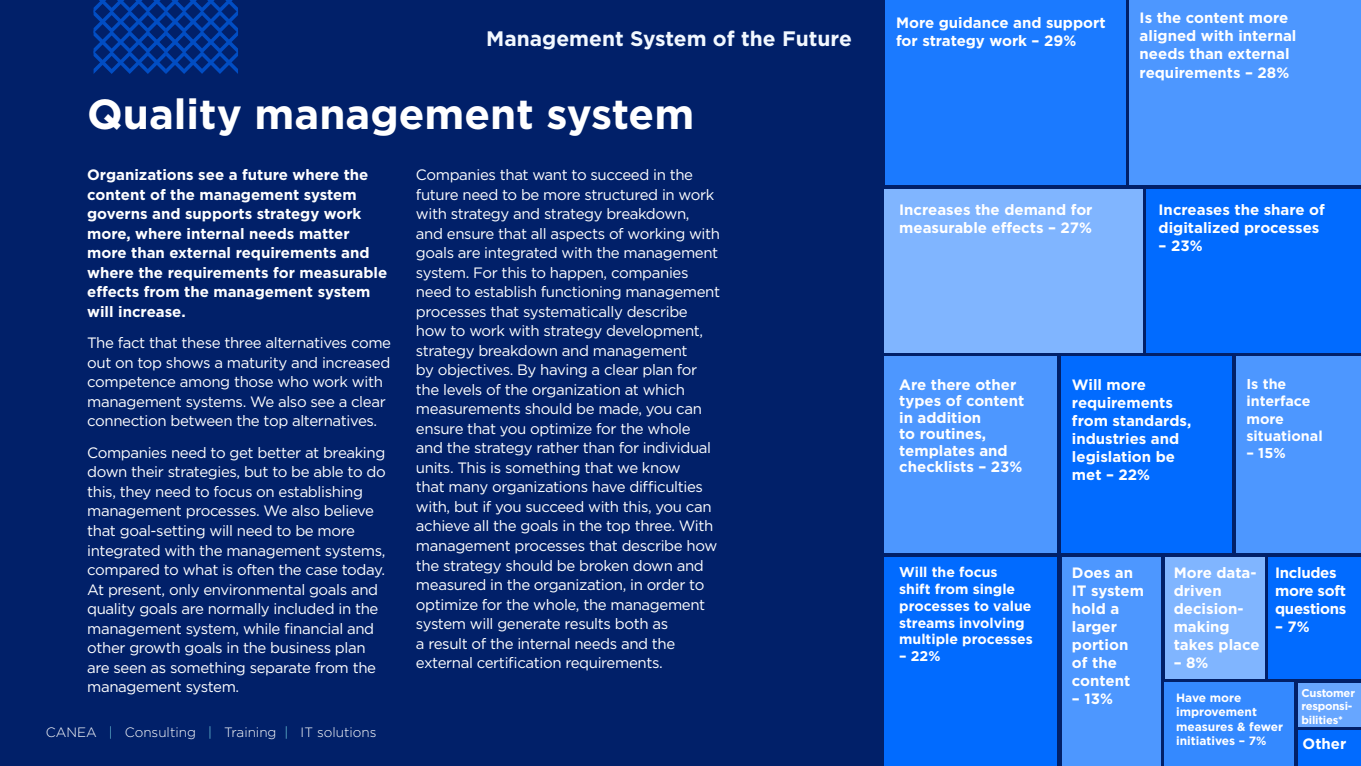
<style>
.page{position:relative;width:1361px;height:766px;background:#fff}
.page>*{position:absolute;margin:0;border:0;box-sizing:border-box;transform-origin:0 0}
.t1{font:700 42px "Gotham";color:#fff}
.t2{font:700 21px "Gotham";color:#f2f8ff}
.citat_i_text{font:15px/19.5px "Gotham";letter-spacing:-.025em;color:#fff}
.Brödtext{font:700 15px/18px "Gotham";color:#fff}
.ingress{font:700 15px/19.5px "Gotham";color:#fff}
.Brödtext-2{font:700 15px/18px "Gotham";letter-spacing:-.02em;color:#fff}
.Brödtext-3{font:700 14.25px/17.1px "Gotham";color:#fff}
.Brödtext-4{font:700 14.1px/17px "Gotham";color:#fff}
.t3{font:300 13.8px "Gotham";color:#fff}
.t4{font:300 13.5px "Gotham";color:#fff}
.Brödtext-5{font:700 12px/14.4px "Gotham";color:#fff}
.Brödtext-6{font:700 11.25px/13.5px "Gotham";letter-spacing:-.02em;color:#fff}
.s1{color:#76d6e2}
</style>
<div class="page">
<div style="left:0;top:0;width:1361px;height:765px;background:#012069"></div>
<svg style="left:94px;top:0;width:144px;height:74px"></svg>
<div style="left:884px;top:0;width:241px;height:184px;background:#1b7aff"></div>
<div style="left:1129px;top:0;width:232px;height:184px;background:#4d97ff"></div>
<div style="left:884px;top:188px;width:259px;height:164px;background:#80b5ff"></div>
<div style="left:1146px;top:188px;width:215px;height:164px;background:#016bff"></div>
<div style="left:884px;top:357px;width:173px;height:196px;background:#4d97ff"></div>
<div style="left:1061px;top:357px;width:171px;height:196px;background:#016bff"></div>
<div style="left:1236px;top:357px;width:125px;height:196px;background:#4d97ff"></div>
<div style="left:884px;top:557px;width:173px;height:208px;background:#016bff"></div>
<div style="left:1061px;top:557px;width:99px;height:208px;background:#4d97ff"></div>
<div style="left:1165px;top:557px;width:99px;height:121px;background:#80b5ff"></div>
<div style="left:1269px;top:557px;width:92px;height:121px;background:#016bff"></div>
<div style="left:1165px;top:682px;width:129px;height:83px;background:#3489ff"></div>
<div style="left:1298px;top:682px;width:63px;height:44px;background:#67a6ff"></div>
<div style="left:1298px;top:730px;width:63px;height:35px;background:#016bff"></div>
<p class="t2" style="left:486px;top:25px;width:367px">Management System of the Future</p>
<p class="t1" style="left:87px;top:87px;width:608px">Quality management system</p>
<p class="ingress" style="left:87px;top:165px;width:302px">Organizations see a future where the content of the management system governs and supports strategy work more, where internal needs matter more than external requirements and where the requirements for measurable effects from the management system will increase.</p>
<p class="citat_i_text" style="left:87px;top:333px;width:305px">The fact that these three alternatives come out on top shows a maturity and increased competence among those who work with management systems. We also see a clear connection between the top alternatives.</p>
<p class="citat_i_text" style="left:87px;top:442px;width:300px">Companies need to get better at breaking down their strategies, but to be able to do this, they need to focus on establishing management processes. We also believe that goal-setting will need to be more integrated with the management systems, compared to what is often the case today.<br>At present, only environmental goals and quality goals are normally included in the management system, while financial and other growth goals in the business plan are seen as something separate from the management system.</p>
<p class="t4" style="left:46px;top:724px;width:332px">CANEA <span class="s1">|</span> Consulting <span class="s1">|</span> Training <span class="s1">|</span> IT solutions</p>
<p class="citat_i_text" style="left:416px;top:165px;width:306px">Companies that want to succeed in the future need to be more structured in work with strategy and strategy breakdown, and ensure that all aspects of working with goals are integrated with the management system. For this to happen, companies need to establish functioning management processes that systematically describe how to work with strategy development, strategy breakdown and management<br>by objectives. By having a clear plan for the levels of the organization at which measurements should be made, you can ensure that you optimize for the whole and the strategy rather than for individual units. This is something that we know<br>that many organizations have difficulties with, but if you succeed with this, you can achieve all the goals in the top three. With management processes that describe how the strategy should be broken down and measured in the organization, in order to optimize for the whole, the management system will generate results both as<br>a result of the internal needs and the external certification requirements.</p>
<p class="ingress" style="left:896px;top:13px;width:211px;line-height:18px">More guidance and support for strategy work – 29%</p>
<p class="Brödtext" style="left:1139px;top:9px;width:158px">Is the content more aligned with internal needs than external requirements – 28%</p>
<p class="Brödtext" style="left:899px;top:201px;width:195px">Increases the demand for measurable effects – 27%</p>
<p class="Brödtext" style="left:1158px;top:201px;width:168px">Increases the share of digitalized processes</p>
<p class="Brödtext" style="left:1158px;top:237px;width:45px">– 23%</p>
<p class="Brödtext" style="left:899px;top:376px;width:127px;line-height:16.5px">Are there other types of content in addition<br>to routines, templates and checklists – 23%</p>
<p class="Brödtext" style="left:1072px;top:375px;width:121px">Will more requirements from standards, industries and legislation be met – 22%</p>
<p class="Brödtext-3" style="left:1246px;top:375px;width:78px">Is the interface more situational</p>
<p class="Brödtext-3" style="left:1246px;top:444px;width:41px">– 15%</p>
<p class="Brödtext-4" style="left:899px;top:563px;width:135px">Will the focus<br>shift from single processes to value streams involving multiple processes</p>
<p class="Brödtext-4" style="left:899px;top:647px;width:43px">– 22%</p>
<p class="Brödtext" style="left:1173px;top:563px;width:87px">More data&shy;driven decision&shy;making takes place</p>
<p class="Brödtext" style="left:1173px;top:653px;width:36px">– 8%</p>
<p class="Brödtext-2" style="left:1275px;top:563px;width:73px">Includes more soft questions</p>
<p class="Brödtext" style="left:1275px;top:617px;width:36px">– 7%</p>
<p class="Brödtext" style="left:1072px;top:563px;width:74px">Does an<br>IT system hold a larger portion of the content</p>
<p class="Brödtext" style="left:1072px;top:689px;width:42px">– 13%</p>
<p class="Brödtext-5" style="left:1176px;top:690px;width:109px">Have more improvement measures &amp; fewer initiatives – 7%</p>
<p class="Brödtext-6" style="left:1301px;top:685px;width:55px">Customer responsi&shy;bilities*</p>
<p class="t3" style="left:1302px;top:729px;width:11px">11</p>
<p class="Brödtext" style="left:1302px;top:734px;width:45px">Other</p>
</div>
